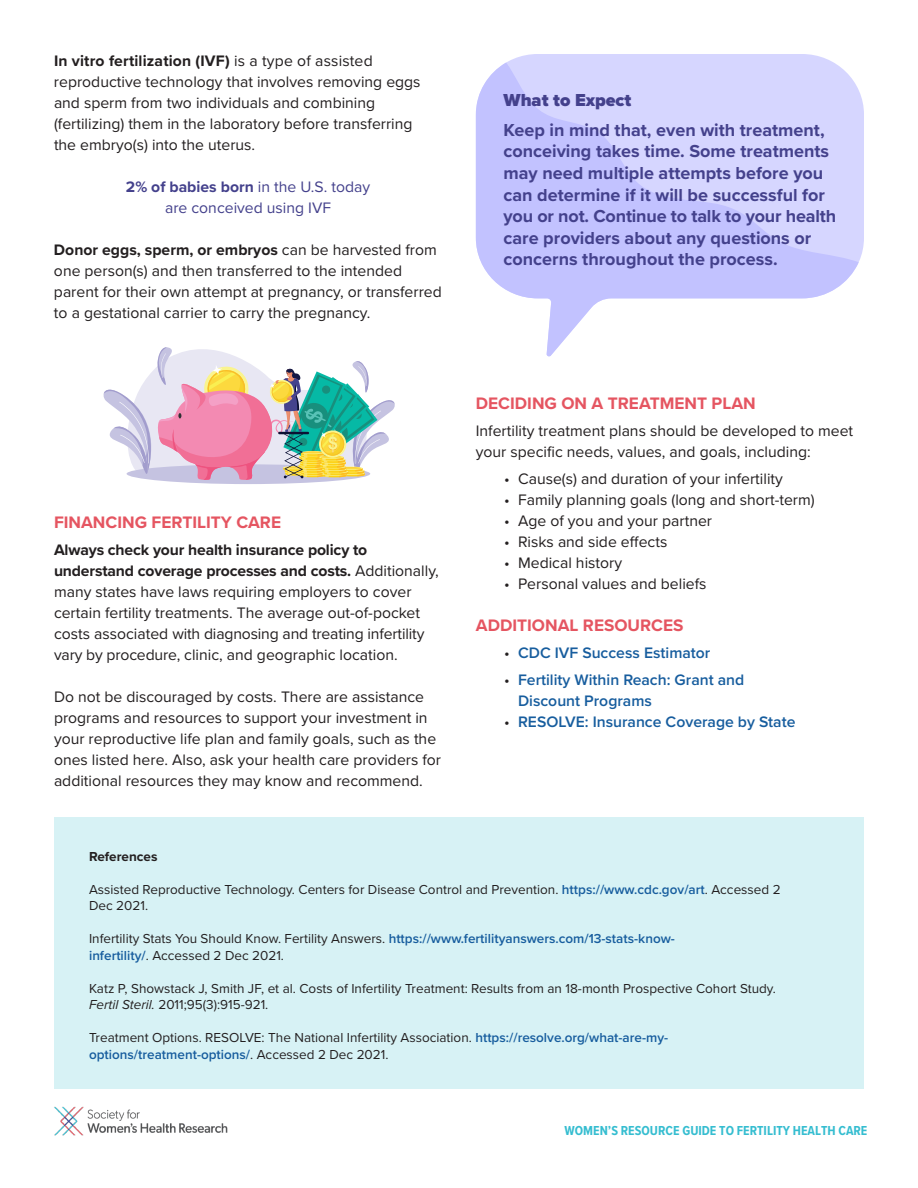
<style>
.page{position:relative;width:918px;height:1188px;background:#fff}
.page>*{position:absolute;margin:0;border:0;box-sizing:border-box;transform-origin:0 0}
.t1{font:700 18px/21.6px "Proxima Nova";color:#44418c}
.t2{font:900 18px "Proxima Nova";color:#44418c}
.t3{font:700 17.25px "Proxima Nova";color:#e55561}
.t4{font:15.75px/21px "Proxima Nova";color:#231f20}
.t5{font:600 15.75px/21px "Proxima Nova";color:#175d9e}
.t6{font:15.75px/21px "Proxima Nova";color:#44418c;text-align:center}
.t7{font:13.5px/16.5px "Proxima Nova";color:#231f20}
.t8{font:700 13.5px "Proxima Nova Cond";color:#35bdd0}
.t9{font:700 13.5px "Proxima Nova";color:#231f20}
.s1{font-weight:700}
.s2{font-weight:400;color:#231f20}
.s3{font-weight:600;color:#175d9e}
.s4{font-style:italic}
</style>
<div class="page">
<div style="left:54px;top:817px;width:810px;height:272px;background:#d7f2f5"></div>
<svg style="left:505px;top:54px;width:359px;height:207px;fill:#d6d6ff"></svg>
<svg style="left:476px;top:63px;width:383px;height:294px"></svg>
<div style="left:127px;top:464px;width:243px;height:20px;background:#c5c3e1;border-radius:50%"></div>
<svg style="left:103px;top:347px;width:292px;height:133px"></svg>
<img style="left:54px;top:1106px;width:174px;height:30px">
<p class="t4" style="left:54px;top:50px;width:368px"><span class="s1">In vitro fertilization (IVF)</span> is a type of assisted reproductive technology that involves removing eggs and sperm from two individuals and combining (fertilizing) them in the laboratory before transferring the embryo(s) into the uterus.</p>
<p class="t6" style="left:126px;top:176px;width:246px"><span class="s1">2% of babies born</span> in the U.S. today are conceived using IVF</p>
<p class="t4" style="left:54px;top:239px;width:389px"><span class="s1">Donor eggs, sperm, or embryos</span> can be harvested from one person(s) and then transferred to the intended parent for their own attempt at pregnancy, or transferred to a gestational carrier to carry the pregnancy.</p>
<p class="t3" style="left:54px;top:510px;width:229px">FINANCING FERTILITY CARE</p>
<p class="t4" style="left:54px;top:539px;width:386px"><span class="s1">Always check your health insurance policy to understand coverage processes and costs.</span> Additionally, many states have laws requiring employers to cover certain fertility treatments. The average out-of-pocket costs associated with diagnosing and treating infertility vary by procedure, clinic, and geographic location.</p>
<p class="t4" style="left:54px;top:686px;width:389px">Do not be discouraged by costs. There are assistance programs and resources to support your investment in your reproductive life plan and family goals, such as the ones listed here. Also, ask your health care providers for additional resources they may know and recommend.</p>
<p class="t2" style="left:504px;top:86px;width:129px">What to Expect</p>
<p class="t1" style="left:504px;top:119px;width:334px">Keep in mind that, even with treatment, conceiving takes time. Some treatments may need multiple attempts before you can determine if it will be successful for you or not. Continue to talk to your health care providers about any questions or concerns throughout the process.</p>
<p class="t3" style="left:476px;top:391px;width:281px">DECIDING ON A TREATMENT PLAN</p>
<p class="t4" style="left:476px;top:420px;width:379px">Infertility treatment plans should be developed to meet your specific needs, values, and goals, including:</p>
<p class="t4" style="left:504px;top:468px;width:280px">• Cause(s) and duration of your infertility</p>
<p class="t4" style="left:504px;top:489px;width:312px">• Family planning goals (long and short-term)</p>
<p class="t4" style="left:504px;top:510px;width:209px">• Age of you and your partner</p>
<p class="t4" style="left:504px;top:531px;width:165px">• Risks and side effects</p>
<p class="t4" style="left:504px;top:552px;width:119px">• Medical history</p>
<p class="t4" style="left:504px;top:573px;width:204px">• Personal values and beliefs</p>
<p class="t3" style="left:476px;top:613px;width:209px">ADDITIONAL RESOURCES</p>
<p class="t5" style="left:504px;top:642px;width:208px"><span class="s2">•</span> CDC IVF Success Estimator</p>
<p class="t5" style="left:518px;top:669px;width:228px;text-indent:-14px"><span class="s2">•</span> Fertility Within Reach: Grant and<br>Discount Programs</p>
<p class="t5" style="left:504px;top:711px;width:293px"><span class="s2">•</span> RESOLVE: Insurance Coverage by State</p>
<p class="t9" style="left:89px;top:846px;width:70px">References</p>
<p class="t7" style="left:89px;top:880px;width:693px">Assisted Reproductive Technology. Centers for Disease Control and Prevention. <span class="s3">https://www.cdc.gov/art</span>. Accessed 2<br>Dec 2021.</p>
<p class="t7" style="left:89px;top:930px;width:587px">Infertility Stats You Should Know. Fertility Answers. <span class="s3">https://www.fertilityanswers.com/13-stats-know&shy;infertility/</span>. Accessed 2 Dec 2021.</p>
<p class="t7" style="left:89px;top:979px;width:688px">Katz P, Showstack J, Smith JF, et al. Costs of Infertility Treatment: Results from an 18-month Prospective Cohort Study.<br><span class="s4">Fertil Steril.</span> 2011;95(3):915-921.</p>
<p class="t7" style="left:89px;top:1029px;width:581px">Treatment Options. RESOLVE: The National Infertility Association. <span class="s3">https://resolve.org/what-are-my&shy;options/treatment-options/</span>. Accessed 2 Dec 2021.</p>
<p class="t8" style="left:565px;top:1120px;width:304px">WOMEN’S RESOURCE GUIDE TO FERTILITY HEALTH CARE</p>
</div>
